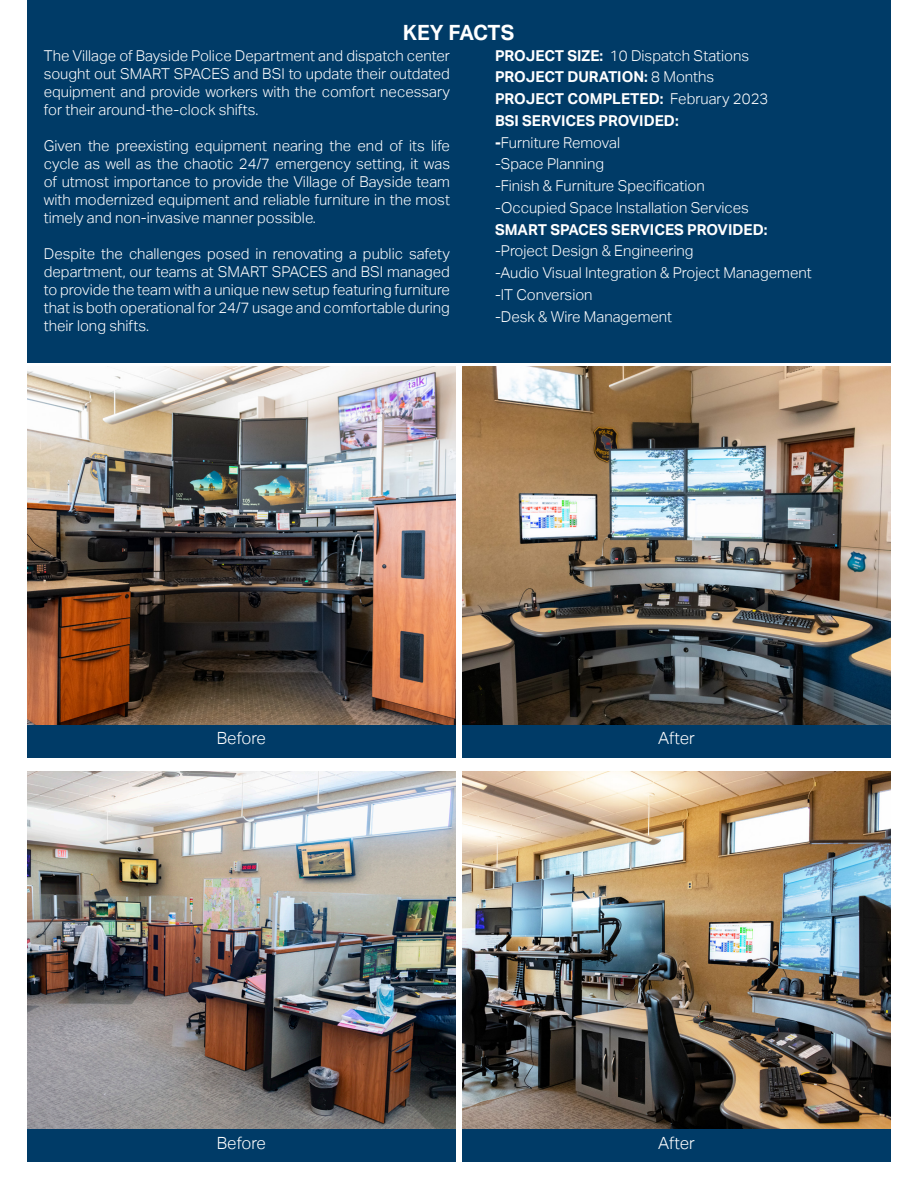
<style>
.page{position:relative;width:918px;height:1188px;background:#fff}
.page>*{position:absolute;margin:0;border:0;box-sizing:border-box;transform-origin:0 0}
.t1{font:700 21px "Aktiv Grotesk";letter-spacing:-.015em;color:#fff}
.PARAGRAPH_TITLE{font:300 16.8px "Aktiv Grotesk";color:#fff}
.PARAGRAPH_TITLE-2{font:300 15px/18px "Aktiv Grotesk";color:#fff;text-align:justify}
.PARAGRAPH_TITLE-3{font:700 15px "Aktiv Grotesk";color:#fff}
.s1{font-weight:700}
.s2{font-weight:300}
</style>
<div class="page">
<div style="left:27px;top:0;width:864px;height:362px;background:#003b67"></div>
<div style="left:27px;top:724px;width:429px;height:33px;background:#003b67"></div>
<img style="left:27px;top:367px;width:429px;height:357px">
<div style="left:462px;top:724px;width:429px;height:33px;background:#003b67"></div>
<img style="left:462px;top:367px;width:429px;height:357px">
<div style="left:27px;top:1128px;width:429px;height:33px;background:#003b67"></div>
<img style="left:27px;top:771px;width:429px;height:357px">
<div style="left:462px;top:1128px;width:429px;height:33px;background:#003b67"></div>
<img style="left:462px;top:771px;width:429px;height:357px">
<p class="t1" style="left:403px;top:21px;width:113px">KEY FACTS</p>
<p class="PARAGRAPH_TITLE-2" style="left:44px;top:46px;width:408px">The Village of Bayside Police Department and dispatch center sought out SMART SPACES and BSI to update their outdated equipment and provide workers with the comfort necessary for their around-the-clock shifts.</p>
<p class="PARAGRAPH_TITLE-2" style="left:44px;top:136px;width:408px">Given the preexisting equipment nearing the end of its life cycle as well as the chaotic 24/7 emergency setting, it was of utmost importance to provide the Village of Bayside team with modernized equipment and reliable furniture in the most timely and non-invasive manner possible.</p>
<p class="PARAGRAPH_TITLE-2" style="left:44px;top:244px;width:408px">Despite the challenges posed in renovating a public safety department, our teams at SMART SPACES and BSI managed to provide the team with a unique new setup featuring furniture that is both operational for 24/7 usage and comfortable during their long shifts.</p>
<p class="PARAGRAPH_TITLE-2" style="left:495px;top:46px;width:256px"><span class="s1">PROJECT SIZE:</span> 10 Dispatch Stations</p>
<p class="PARAGRAPH_TITLE-3" style="left:495px;top:68px;width:221px">PROJECT DURATION: <span class="s2">8 Months</span></p>
<p class="PARAGRAPH_TITLE-3" style="left:495px;top:90px;width:275px">PROJECT COMPLETED: <span class="s2">February 2023</span></p>
<p class="PARAGRAPH_TITLE-3" style="left:495px;top:112px;width:185px">BSI SERVICES PROVIDED:</p>
<p class="PARAGRAPH_TITLE-2" style="left:495px;top:133px;width:127px"><span class="s1">-</span>Furniture Removal</p>
<p class="PARAGRAPH_TITLE-2" style="left:495px;top:155px;width:111px">-Space Planning</p>
<p class="PARAGRAPH_TITLE-2" style="left:495px;top:177px;width:211px">-Finish &amp; Furniture Specification</p>
<p class="PARAGRAPH_TITLE-2" style="left:495px;top:199px;width:255px">-Occupied Space Installation Services</p>
<p class="PARAGRAPH_TITLE-3" style="left:495px;top:221px;width:274px">SMART SPACES SERVICES PROVIDED:</p>
<p class="PARAGRAPH_TITLE-2" style="left:495px;top:242px;width:200px">-Project Design &amp; Engineering</p>
<p class="PARAGRAPH_TITLE-2" style="left:495px;top:264px;width:318px">-Audio Visual Integration &amp; Project Management</p>
<p class="PARAGRAPH_TITLE-2" style="left:495px;top:286px;width:99px">-IT Conversion</p>
<p class="PARAGRAPH_TITLE-2" style="left:495px;top:307px;width:179px">-Desk &amp; Wire Management</p>
<p class="PARAGRAPH_TITLE" style="left:217px;top:729px;width:51px">Before</p>
<p class="PARAGRAPH_TITLE" style="left:658px;top:729px;width:38px">After</p>
<p class="PARAGRAPH_TITLE" style="left:217px;top:1133px;width:51px">Before</p>
<p class="PARAGRAPH_TITLE" style="left:658px;top:1133px;width:38px">After</p>
</div>
